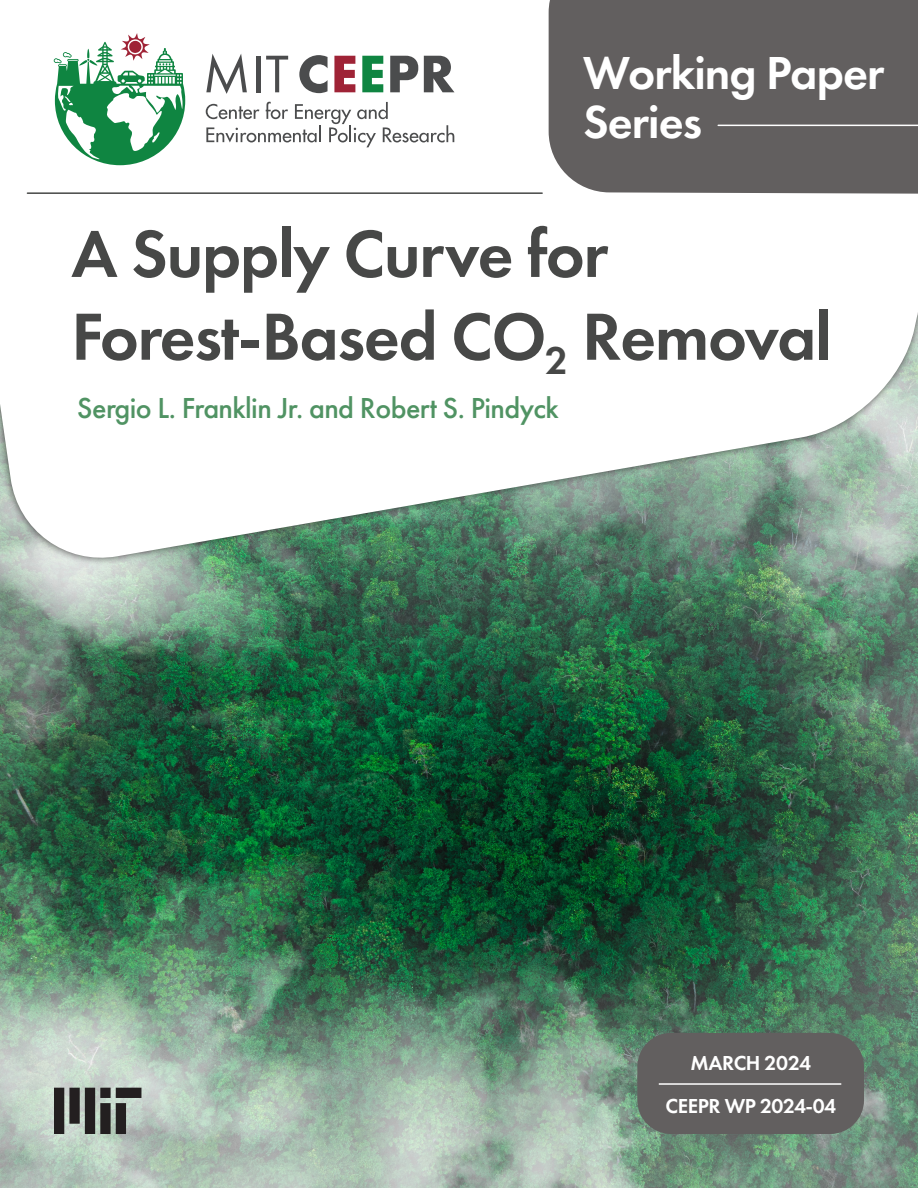
<style>
.page{position:relative;width:918px;height:1188px;background:#fff}
.page>*{position:absolute;margin:0;border:0;box-sizing:border-box;transform-origin:0 0}
.t1{font:600 69px/82.8px "Futura PT";letter-spacing:-.02em;color:#474847}
.t2{font:600 48px "Futura PT";letter-spacing:-.02em;color:#fff}
._5_-_Footnote{font:500 30px "Futura PT";letter-spacing:-.02em;color:#509363}
.t3{font:600 21px "Futura PT";letter-spacing:-.02em;color:#fff}
.t4{font:600 21px "Futura PT";letter-spacing:-.02em;color:#fff}
</style>
<div class="page">
<img style="left:0;top:566px;width:918px;height:622px">
<svg style="left:0;top:7px;width:918px;height:558px"></svg>
<div style="left:637px;top:1033px;width:227px;height:101px;background:#625f5f;border-radius:34px"></div>
<div style="left:549px;top:0;width:369px;height:194px;background:#625f5f"></div>
<svg style="left:54px;top:33px;width:131px;height:132px"></svg>
<svg style="left:206px;top:102px;width:248px;height:45px"></svg>
<svg style="left:299px;top:55px;width:29px;height:38px"></svg>
<svg style="left:334px;top:56px;width:21px;height:36px"></svg>
<svg style="left:362px;top:56px;width:21px;height:36px"></svg>
<svg style="left:390px;top:56px;width:28px;height:36px"></svg>
<svg style="left:424px;top:56px;width:31px;height:36px"></svg>
<svg style="left:206px;top:54px;width:41px;height:40px"></svg>
<hr style="left:256px;top:56px;width:4px;height:36px;background:#4b4c4d">
<svg style="left:266px;top:56px;width:22px;height:36px"></svg>
<hr style="left:718px;top:125px;width:200px;height:1px;background:#fff">
<hr style="left:27px;top:192px;width:515px;height:2px;background:#474847">
<hr style="left:659px;top:1083px;width:182px;height:2px;background:#fff">
<svg style="left:54px;top:1088px;width:87px;height:46px;background:#666b67"></svg>
<p class="t2" style="left:583px;top:42px;width:303px">Working Paper</p>
<p class="t2" style="left:583px;top:92px;width:121px">Series</p>
<p class="t1" style="left:71px;top:212px;width:762px">A Supply Curve for<br>Forest-Based CO<sub>2</sub> Removal</p>
<p class="_5_-_Footnote" style="left:77px;top:390px;width:483px">Sergio L. Franklin Jr. and Robert S. Pindyck</p>
<p class="t4" style="left:691px;top:1049px;width:122px">MARCH 2024</p>
<p class="t3" style="left:666px;top:1093px;width:172px">CEEPR WP 2024-04</p>
</div>
